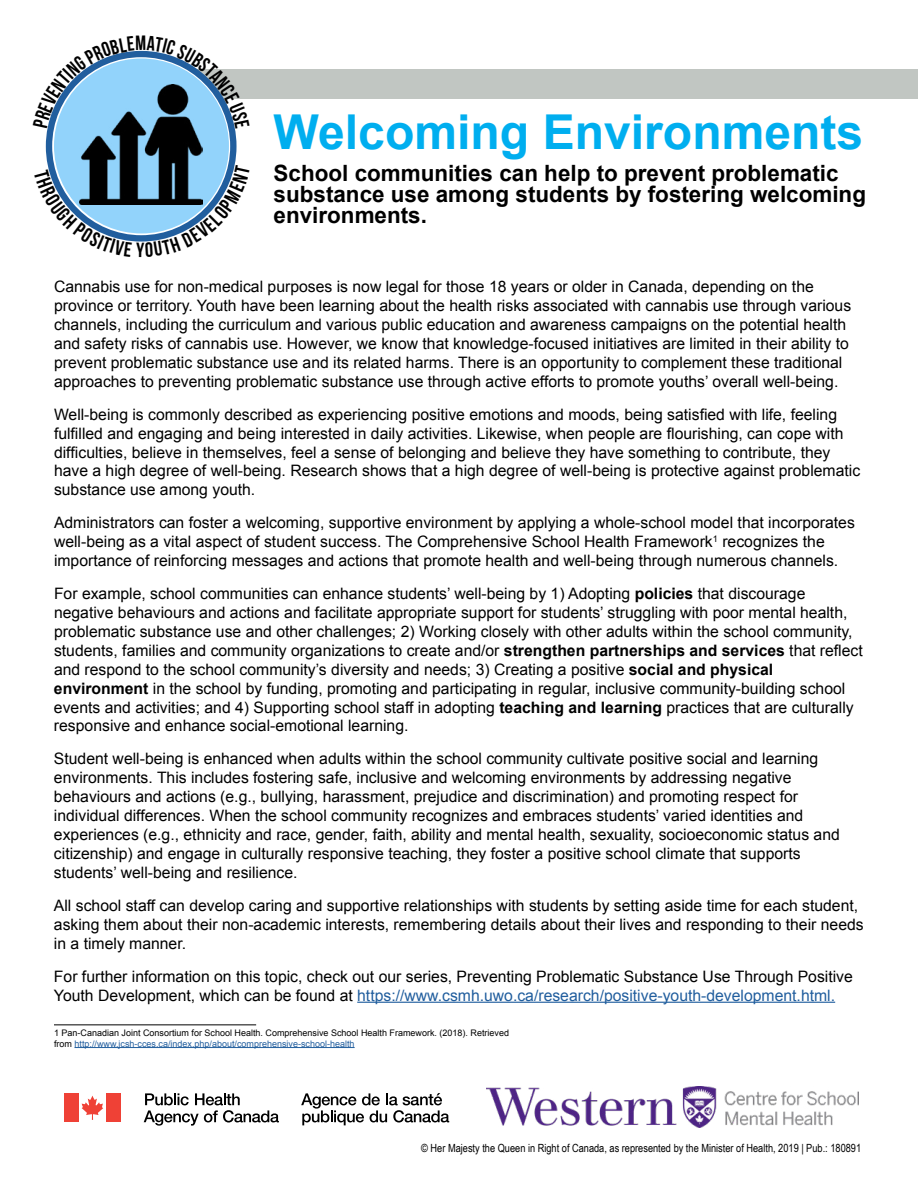
<style>
.page{position:relative;width:918px;height:1188px;background:#fff}
.page>*{position:absolute;margin:0;border:0;box-sizing:border-box;transform-origin:0 0}
.t1{font:700 48.15px "Arial";color:#00aeef}
.t2{font:700 22.5px/20.9px "Arial";color:#000}
.t3{font:15.75px/18.9px "Arial";color:#000}
.t4{font:11.25px "Arial Narrow";color:#000}
.t5{font:9px/10.8px "Arial";color:#000}
.s1{font-weight:700}
.s2{color:#215e9e}
</style>
<div class="page">
<div style="left:130px;top:69px;width:788px;height:30px;background:#c1c6c2"></div>
<div style="left:54px;top:59px;width:175px;height:174px;background:#92d3fb;border-radius:50%"></div>
<img style="left:81px;top:129px;width:121px;height:36px">
<hr style="left:357px;top:1002px;width:478px;height:1px;background:#215e9e">
<img style="left:487px;top:1087px;width:372px;height:40px">
<div style="left:64px;top:1093px;width:14px;height:29px;background:#ef4136"></div>
<svg style="left:82px;top:1096px;width:21px;height:24px"></svg>
<div style="left:107px;top:1093px;width:14px;height:29px;background:#ef4136"></div>
<svg style="left:144px;top:1093px;width:135px;height:33px"></svg>
<svg style="left:301px;top:1093px;width:148px;height:32px"></svg>
<hr style="left:54px;top:1024px;width:202px;height:1px;background:#000">
<hr style="left:75px;top:1047px;width:280px;height:1px;background:#215e9e">
<svg style="left:47px;top:50px;width:188px;height:79px"></svg>
<svg style="left:47px;top:165px;width:188px;height:77px"></svg>
<h1 class="t1" style="left:274px;top:100px;width:591px">Welcoming Environments</h1>
<h2 class="t2" style="left:274px;top:164px;width:594px">School communities can help to prevent problematic substance use among students by fostering welcoming environments.</h2>
<p class="t3" style="left:54px;top:277px;width:799px">Cannabis use for non-medical purposes is now legal for those 18 years or older in Canada, depending on the province or territory. Youth have been learning about the health risks associated with cannabis use through various channels, including the curriculum and various public education and awareness campaigns on the potential health and safety risks of cannabis use. However, we know that knowledge-focused initiatives are limited in their ability to prevent problematic substance use and its related harms. There is an opportunity to complement these traditional approaches to preventing problematic substance use through active efforts to promote youths’ overall well-being.</p>
<p class="t3" style="left:54px;top:405px;width:808px">Well-being is commonly described as experiencing positive emotions and moods, being satisfied with life, feeling fulfilled and engaging and being interested in daily activities. Likewise, when people are flourishing, can cope with difficulties, believe in themselves, feel a sense of belonging and believe they have something to contribute, they have a high degree of well-being. Research shows that a high degree of well-being is protective against problematic substance use among youth.</p>
<p class="t3" style="left:54px;top:514px;width:802px">Administrators can foster a welcoming, supportive environment by applying a whole-school model that incorporates well-being as a vital aspect of student success. The Comprehensive School Health Framework<sup>1</sup> recognizes the importance of reinforcing messages and actions that promote health and well-being through numerous channels.</p>
<p class="t3" style="left:54px;top:584px;width:810px">For example, school communities can enhance students’ well-being by 1) Adopting <span class="s1">policies</span> that discourage negative behaviours and actions and facilitate appropriate support for students’ struggling with poor mental health, problematic substance use and other challenges; 2) Working closely with other adults within the school community, students, families and community organizations to create and/or <span class="s1">strengthen partnerships and services</span> that reflect and respond to the school community’s diversity and needs; 3) Creating a positive <span class="s1">social and physical environment</span> in the school by funding, promoting and participating in regular, inclusive community-building school events and activities; and 4) Supporting school staff in adopting <span class="s1">teaching and learning</span> practices that are culturally responsive and enhance social-emotional learning.</p>
<p class="t3" style="left:54px;top:750px;width:787px">Student well-being is enhanced when adults within the school community cultivate positive social and learning environments. This includes fostering safe, inclusive and welcoming environments by addressing negative behaviours and actions (e.g., bullying, harassment, prejudice and discrimination) and promoting respect for individual differences. When the school community recognizes and embraces students’ varied identities and experiences (e.g., ethnicity and race, gender, faith, ability and mental health, sexuality, socioeconomic status and citizenship) and engage in culturally responsive teaching, they foster a positive school climate that supports students’ well-being and resilience.</p>
<p class="t3" style="left:54px;top:896px;width:811px">All school staff can develop caring and supportive relationships with students by setting aside time for each student, asking them about their non-academic interests, remembering details about their lives and responding to their needs in a timely manner.</p>
<p class="t3" style="left:54px;top:967px;width:800px">For further information on this topic, check out our series, Preventing Problematic Substance Use Through Positive<br>Youth Development, which can be found at <span class="s2">https://www.csmh.uwo.ca/research/positive-youth-development.html.</span></p>
<p class="t5" style="left:54px;top:1027px;width:457px">1 Pan-Canadian Joint Consortium for School Health. Comprehensive School Health Framework. (2018). Retrieved from <span class="s2">http://www.jcsh-cces.ca/index.php/about/comprehensive-school-health</span></p>
<p class="t4" style="left:421px;top:1140px;width:441px">© Her Majesty the Queen in Right of Canada, as represented by the Minister of Health, 2019 | Pub.: 180891</p>
</div>
